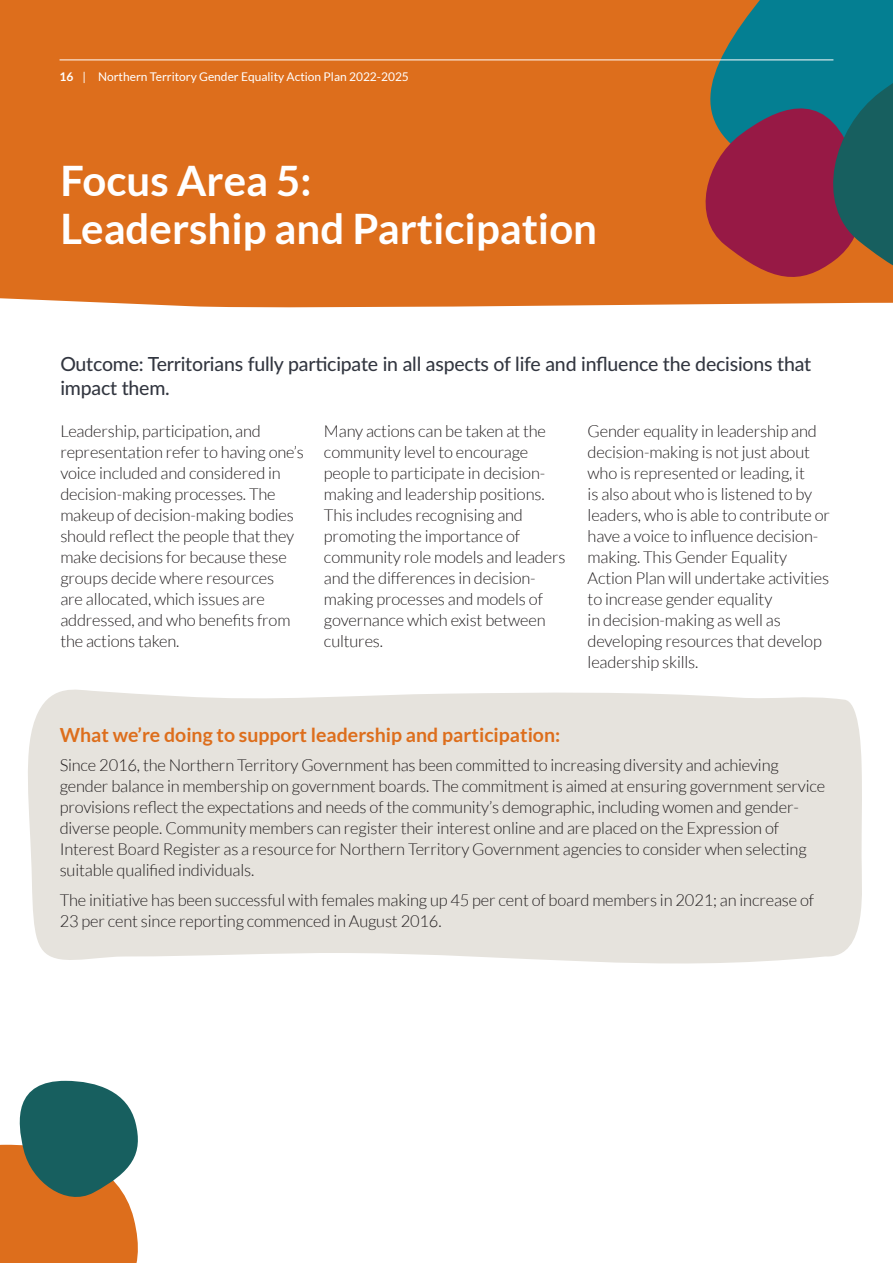
<style>
.page{position:relative;width:893px;height:1263px;background:#fff}
.page>*{position:absolute;margin:0;border:0;box-sizing:border-box;transform-origin:0 0}
.t1{font:700 42px/48px "Lato";color:#fff}
.t2{font:500 19.5px/24px "Lato";letter-spacing:-.01em;color:#323640}
._3__2nd_Heading{font:700 19.5px "Lato";color:#dd6e1c}
.Body_Copy{font:300 16.5px/21px "Lato";letter-spacing:-.01em;color:#231f20}
.t3{font:12px "Lato";color:#fff}
.s1{font-weight:700}
</style>
<div class="page">
<div style="left:0;top:0;width:893px;height:308px;background:#dd6e1c"></div>
<svg style="left:683px;top:0;width:210px;height:228px;background:#6a775a"></svg>
<svg style="left:691px;top:26px;width:202px;height:272px;background:#6c5454"></svg>
<svg style="left:0;top:1080px;width:138px;height:183px;background:#8d7954"></svg>
<div style="left:28px;top:689px;width:834px;height:275px;background:#e6e3dd"></div>
<hr style="left:60px;top:60px;width:773px;height:1px;background:#fff">
<p class="t3" style="left:60px;top:70px;width:351px"><span class="s1">16</span> | Northern Territory Gender Equality Action Plan 2022-2025</p>
<p class="t1" style="left:60px;top:156px;width:538px">Focus Area 5:<br>Leadership and Participation</p>
<p class="t2" style="left:60px;top:351px;width:752px">Outcome: Territorians fully participate in all aspects of life and influence the decisions that impact them.</p>
<p class="Body_Copy" style="left:60px;top:420px;width:245px">Leadership, participation, and representation refer to having one’s voice included and considered in decision-making processes. The makeup of decision-making bodies should reflect the people that they make decisions for because these groups decide where resources<br>are allocated, which issues are addressed, and who benefits from the actions taken.</p>
<p class="Body_Copy" style="left:324px;top:420px;width:243px">Many actions can be taken at the community level to encourage people to participate in decision&shy;making and leadership positions.<br>This includes recognising and promoting the importance of community role models and leaders and the differences in decision&shy;making processes and models of governance which exist between cultures.</p>
<p class="Body_Copy" style="left:588px;top:420px;width:244px">Gender equality in leadership and decision-making is not just about who is represented or leading, it<br>is also about who is listened to by leaders, who is able to contribute or have a voice to influence decision&shy;making. This Gender Equality<br>Action Plan will undertake activities to increase gender equality<br>in decision-making as well as developing resources that develop leadership skills.</p>
<p class="_3__2nd_Heading" style="left:60px;top:723px;width:502px">What we’re doing to support leadership and participation:</p>
<p class="Body_Copy" style="left:60px;top:755px;width:767px">Since 2016, the Northern Territory Government has been committed to increasing diversity and achieving gender balance in membership on government boards. The commitment is aimed at ensuring government service provisions reflect the expectations and needs of the community’s demographic, including women and gender&shy;diverse people. Community members can register their interest online and are placed on the Expression of Interest Board Register as a resource for Northern Territory Government agencies to consider when selecting suitable qualified individuals.</p>
<p class="Body_Copy" style="left:60px;top:889px;width:756px">The initiative has been successful with females making up 45 per cent of board members in 2021; an increase of<br>23 per cent since reporting commenced in August 2016.</p>
</div>
